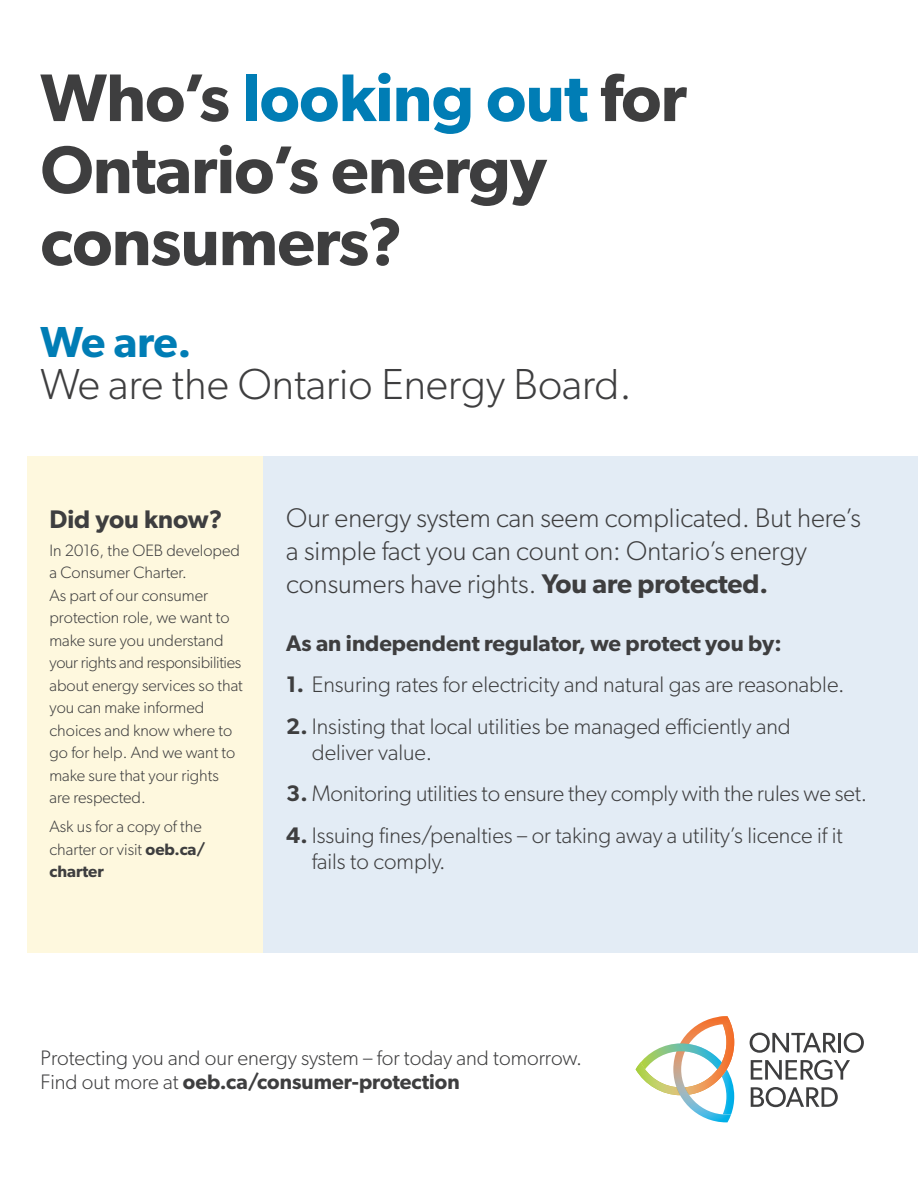
<style>
.page{position:relative;width:918px;height:1188px;background:#fff}
.page>*{position:absolute;margin:0;border:0;box-sizing:border-box;transform-origin:0 0}
.t1{font:600 67.5px/72px "Gibson";letter-spacing:-.01em;color:#3e3e3f}
.t2{font:300 43.5px/42px "Gibson";color:#3e3e3f}
.t3{font:300 27px/33px "Gibson";color:#3e3e3f}
.t4{font:600 25.5px "Gibson";color:#3e3e3f}
.t5{font:300 22.5px/25.5px "Gibson";color:#3e3e3f}
.t6{font:600 22.5px "Gibson";color:#3e3e3f}
.t7{font:300 21px/24px "Gibson";color:#3e3e3f}
.t8{font:300 16.5px/22.5px "Gibson";color:#3e3e3f}
.s1{color:#007db5}
.s2{font-weight:600;color:#007db5}
.s3{font-weight:600}
</style>
<div class="page">
<div style="left:262px;top:456px;width:656px;height:496px;background:#e3ecf5"></div>
<div style="left:27px;top:456px;width:235px;height:496px;background:#fef8de"></div>
<svg style="left:750px;top:1033px;width:86px;height:20px"></svg>
<hr style="left:838px;top:1033px;width:3px;height:19px;background:#3e3e3f">
<svg style="left:844px;top:1033px;width:20px;height:20px"></svg>
<svg style="left:751px;top:1060px;width:99px;height:20px"></svg>
<svg style="left:751px;top:1087px;width:87px;height:20px"></svg>
<img style="left:731px;top:1095px;width:3px;height:20px">
<img style="left:676px;top:1095px;width:55px;height:27px">
<svg style="left:636px;top:1016px;width:98px;height:79px"></svg>
<p class="t1" style="left:40px;top:60px;width:648px">Who’s <span class="s1">looking out</span> for<br>Ontario’s energy consumers?</p>
<p class="t2" style="left:40px;top:321px;width:593px"><span class="s2">We are.<br></span>We are the Ontario Energy Board.</p>
<p class="t4" style="left:50px;top:504px;width:174px">Did you know?</p>
<p class="t8" style="left:50px;top:538px;width:195px">In 2016, the OEB developed a Consumer Charter.<br>As part of our consumer protection role, we want to make sure you understand your rights and responsibilities about energy services so that you can make informed choices and know where to go for help. And we want to make sure that your rights are respected.</p>
<p class="t8" style="left:50px;top:815px;width:158px">Ask us for a copy of the charter or visit <span class="s3">oeb.ca/ charter</span></p>
<p class="t3" style="left:286px;top:501px;width:576px">Our energy system can seem complicated. But here’s a simple fact you can count on: Ontario’s energy consumers have rights. <span class="s3">You are protected.</span></p>
<p class="t6" style="left:286px;top:629px;width:497px">As an independent regulator, we protect you by:</p>
<p class="t5" style="left:286px;top:672px;width:560px"><span class="s3">1.</span> Ensuring rates for electricity and natural gas are reasonable.</p>
<p class="t5" style="left:312px;top:713px;width:481px;text-indent:-25px"><span class="s3">2.</span> Insisting that local utilities be managed efficiently and deliver value.</p>
<p class="t5" style="left:286px;top:781px;width:582px"><span class="s3">3.</span> Monitoring utilities to ensure they comply with the rules we set.</p>
<p class="t5" style="left:312px;top:822px;width:532px;text-indent:-26px"><span class="s3">4.</span> Issuing fines/penalties – or taking away a utility’s licence if it fails to comply.</p>
<p class="t7" style="left:40px;top:1046px;width:543px">Protecting you and our energy system – for today and tomorrow.<br>Find out more at <span class="s3">oeb.ca/consumer-protection</span></p>
</div>
